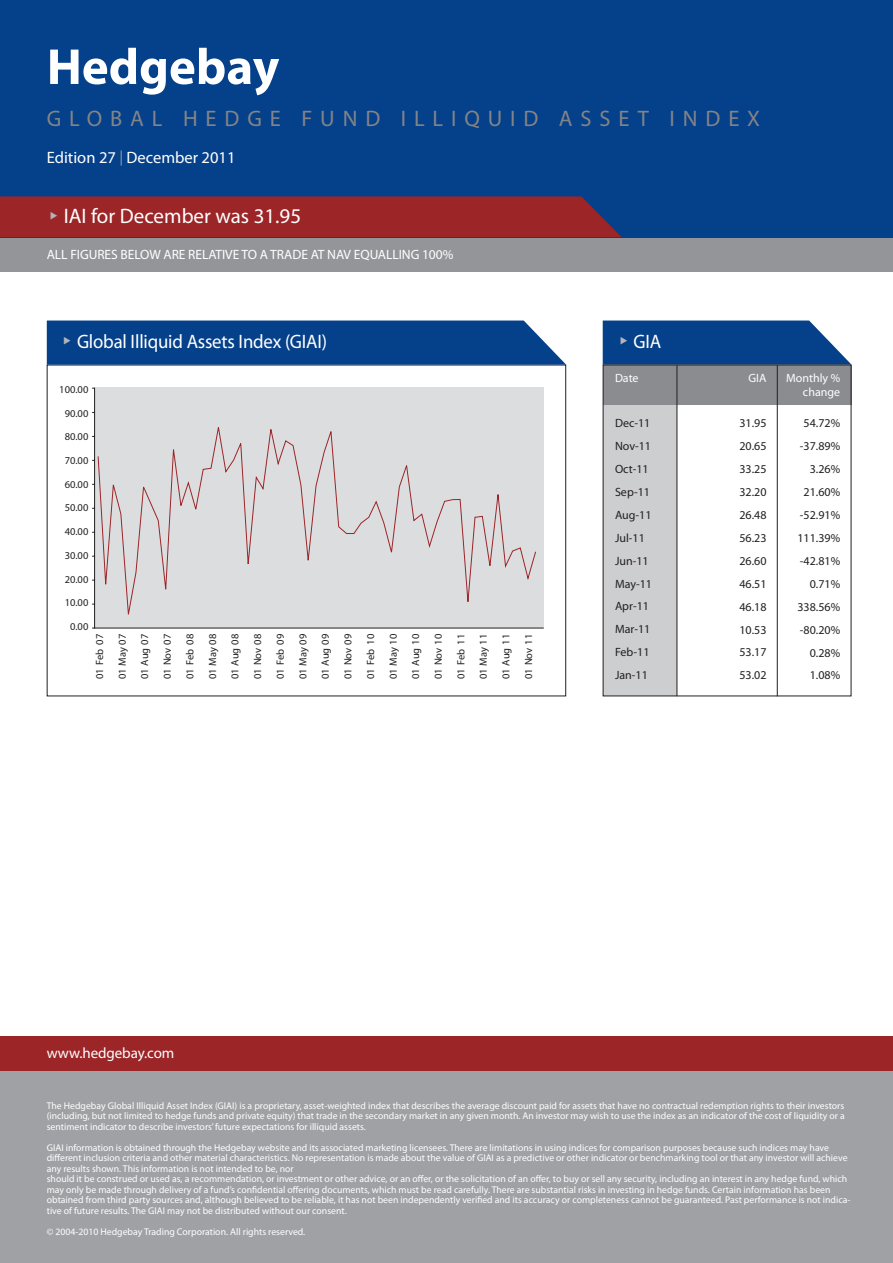
<style>
.page{position:relative;width:893px;height:1263px;background:#fff}
.page>*{position:absolute;margin:0;border:0;box-sizing:border-box;transform-origin:0 0}
.t1{font:700 51px "Myriad Pro";color:#fff}
.t2{font:22.5px "Myriad Pro";letter-spacing:.35em;color:#828487}
.t3{font:21px "Myriad Pro";color:#fff}
.t4{font:19.5px "Myriad Pro";letter-spacing:-.01em;color:#fff;scale:.96 1}
.t5{font:16.5px "Myriad Pro";color:#fff}
.t6{font:15px "Myriad Pro";letter-spacing:-.005em;color:#fff}
.t7{font:13.5px "Myriad Pro";letter-spacing:-.005em;color:#fff}
.t8{font:12px/23px "Myriad Pro";color:#231f20}
.t9{font:12px/14.4px "Myriad Pro";color:#fff;text-align:right}
.t10{font:10.5px/22.6px "Myriad Pro";color:#231f20;text-align:justify}
.t11{font:9.75px/10.5px "Myriad Pro";color:#fff;text-align:justify}
</style>
<div class="page">
<div style="left:0;top:237px;width:893px;height:34px;background:#939598"></div>
<div style="left:0;top:0;width:893px;height:237px;background:#05408a"></div>
<svg style="left:121px;top:150px;width:1px;height:16px"></svg>
<div style="left:603px;top:384px;width:74px;height:312px;background:#cdced0"></div>
<div style="left:603px;top:365px;width:248px;height:40px;background:#8a8c8f"></div>
<hr style="left:677px;top:365px;width:1px;height:331px;background:#231f20">
<hr style="left:777px;top:365px;width:1px;height:331px;background:#231f20">
<div style="left:0;top:1067px;width:893px;height:196px;background:#a0a1a5"></div>
<div style="left:0;top:1036px;width:893px;height:34px;background:#9c2528"></div>
<svg style="left:92px;top:387px;width:452px;height:242px;background:#d7d7d9"></svg>
<div style="left:97px;top:423px;width:440px;height:197px;background:#dcdddf"></div>
<div style="left:0;top:196px;width:621px;height:41px;background:#9c2528"></div>
<svg style="left:603px;top:320px;width:248px;height:45px;background:#1d5193"></svg>
<svg style="left:47px;top:320px;width:519px;height:45px;background:#124a8f"></svg>
<h1 class="t1" style="left:47px;top:34px;width:234px">Hedgebay</h1>
<h2 class="t2" style="left:47px;top:105px;width:715px">GLOBAL HEDGE FUND ILLIQUID ASSET INDEX</h2>
<h3 class="t5" style="left:47px;top:148px;width:190px">Edition 27 December 2011</h3>
<h3 class="t3" style="left:64px;top:203px;width:239px">IAI for December was 31.95</h3>
<h3 class="t7" style="left:47px;top:246px;width:408px">ALL FIGURES BELOW ARE RELATIVE TO A TRADE AT NAV EQUALLING 100%</h3>
<h3 class="t4" style="left:77px;top:329px;width:262px">Global Illiquid Assets Index (GIAI)</h3>
<p class="t10" style="left:59px;top:378px;width:31px">100.00</p>
<p class="t10" style="left:65px;top:402px;width:25px">90.00</p>
<p class="t10" style="left:65px;top:425px;width:25px">80.00</p>
<p class="t10" style="left:65px;top:449px;width:25px">70.00</p>
<p class="t10" style="left:65px;top:473px;width:25px">60.00</p>
<p class="t10" style="left:65px;top:496px;width:25px">50.00</p>
<p class="t10" style="left:65px;top:520px;width:25px">40.00</p>
<p class="t10" style="left:65px;top:544px;width:25px">30.00</p>
<p class="t10" style="left:65px;top:567px;width:25px">20.00</p>
<p class="t10" style="left:65px;top:591px;width:25px">10.00</p>
<p class="t10" style="left:70px;top:615px;width:20px">0.00</p>
<p class="t10" style="left:88px;top:679px;width:47px;rotate:-90deg">01 Feb 07<br>01 May 07<br>01 Aug 07<br>01 Nov 07<br>01 Feb 08<br>01 May 08<br>01 Aug 08<br>01 Nov 08<br>01 Feb 09<br>01 May 09<br>01 Aug 09<br>01 Nov 09<br>01 Feb 10<br>01 May 10<br>01 Aug 10<br>01 Nov 10<br>01 Feb 11<br>01 May 11<br>01 Aug 11<br>01 Nov 11</p>
<h3 class="t4" style="left:633px;top:329px;width:30px">GIA</h3>
<p class="t9" style="left:615px;top:370px;width:25px">Date</p>
<p class="t9" style="left:748px;top:370px;width:19px">GIA</p>
<p class="t9" style="left:786px;top:370px;width:56px">Monthly % change</p>
<p class="t8" style="left:615px;top:411px;width:39px">Dec-11<br>Nov-11<br>Oct-11<br>Sep-11<br>Aug-11<br>Jul-11<br>Jun-11<br>May-11<br>Apr-11<br>Mar-11<br>Feb-11<br>Jan-11</p>
<p class="t8" style="left:739px;top:411px;width:29px;text-align:justify">31.95<br>20.65<br>33.25<br>32.20<br>26.48<br>56.23<br>26.60<br>46.51<br>46.18<br>10.53<br>53.17<br>53.02</p>
<p class="t8" style="left:797px;top:411px;width:44px;text-align:right">54.72% -37.89%<br>3.26%<br>21.60% -52.91%<br>111.39% -42.81%<br>0.71%<br>338.56% -80.20%<br>0.28%<br>1.08%</p>
<h3 class="t6" style="left:47px;top:1044px;width:129px">www.hedgebay.com</h3>
<p class="t11" style="left:47px;top:1100px;width:799px">The Hedgebay Global Illiquid Asset Index (GIAI) is a proprietary, asset-weighted index that describes the average discount paid for assets that have no contractual redemption rights to their investors (including, but not limited to hedge funds and private equity) that trade in the secondary market in any given month. An investor may wish to use the index as an indicator of the cost of liquidity or a sentiment indicator to describe investors’ future expectations for illiquid assets.</p>
<p class="t11" style="left:47px;top:1142px;width:805px;text-align:left">GIAI information is obtained through the Hedgebay website and its associated marketing licensees. There are limitations in using indices for comparison purposes because such indices may have different inclusion criteria and other material characteristics. No representation is made about the value of GIAI as a predictive or other indicator or benchmarking tool or that any investor will achieve any results shown. This information is not intended to be, nor<br>should it be construed or used as, a recommendation, or investment or other advice, or an offer, or the solicitation of an offer, to buy or sell any security, including an interest in any hedge fund, which may only be made through delivery of a fund’s confidential offering documents, which must be read carefully. There are substantial risks in investing in hedge funds. Certain information has been obtained from third party sources and, although believed to be reliable, it has not been independently verified and its accuracy or completeness cannot be guaranteed. Past performance is not indica&shy;tive of future results. The GIAI may not be distributed without our consent.</p>
<p class="t11" style="left:47px;top:1226px;width:260px">© 2004-2010 Hedgebay Trading Corporation. All rights reserved.</p>
</div>
